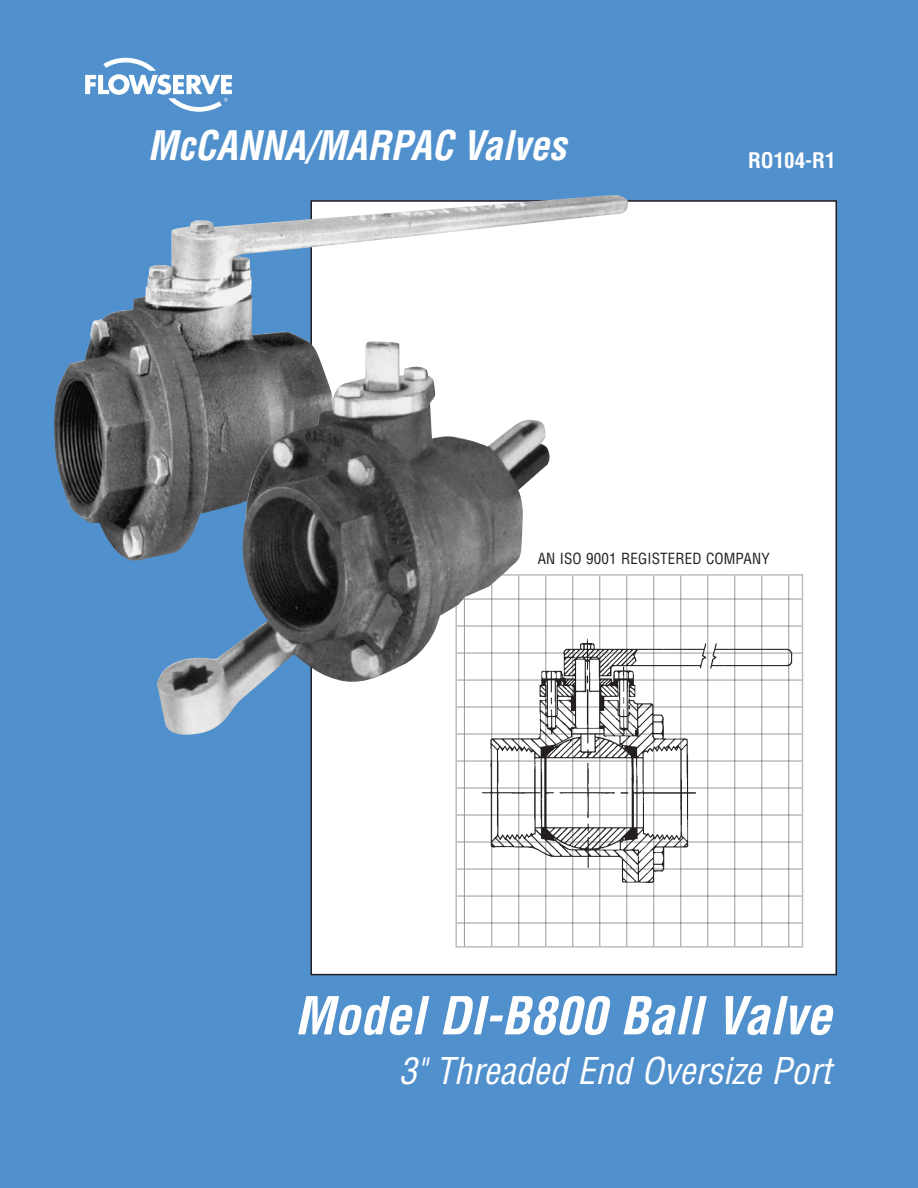
<style>
.page{position:relative;width:918px;height:1188px;background:#5090cd}
.page>*{position:absolute;margin:0;border:0;box-sizing:border-box;transform-origin:0 0}
.t1{font:italic 700 condensed 51px "Helvetica";color:#fff}
.t2{font:italic 700 condensed 39.75px "Helvetica";color:#fff;scale:.96 1}
.t3{font:italic condensed 36px "Helvetica";color:#fff}
.t4{font:700 condensed 21px "Helvetica";color:#fff}
.t5{font:condensed 15px "Helvetica";letter-spacing:.01em;color:#231f20}
</style>
<div class="page">
<div style="left:312px;top:202px;width:524px;height:772px;background:#fff"></div>
<svg style="left:85px;top:58px;width:147px;height:54px"></svg>
<svg style="left:458px;top:577px;width:342px;height:368px"></svg>
<div style="left:455px;top:574px;width:348px;height:374px;border:2px solid #bbbdc0"></div>
<img style="left:477px;top:621px;width:322px;height:271px">
<img style="left:54px;top:195px;width:575px;height:366px">
<img style="left:156px;top:341px;width:394px;height:394px">
<h2 class="t2" style="left:148px;top:130px;width:437px">McCANNA/MARPAC Valves</h2>
<h3 class="t4" style="left:748px;top:153px;width:89px">RO104-R1</h3>
<p class="t5" style="left:538px;top:552px;width:233px">AN ISO 9001 REGISTERED COMPANY</p>
<h1 class="t1" style="left:295px;top:996px;width:538px">Model DI-B800 Ball Valve</h1>
<h3 class="t3" style="left:399px;top:1057px;width:434px">3" Threaded End Oversize Port</h3>
</div>
